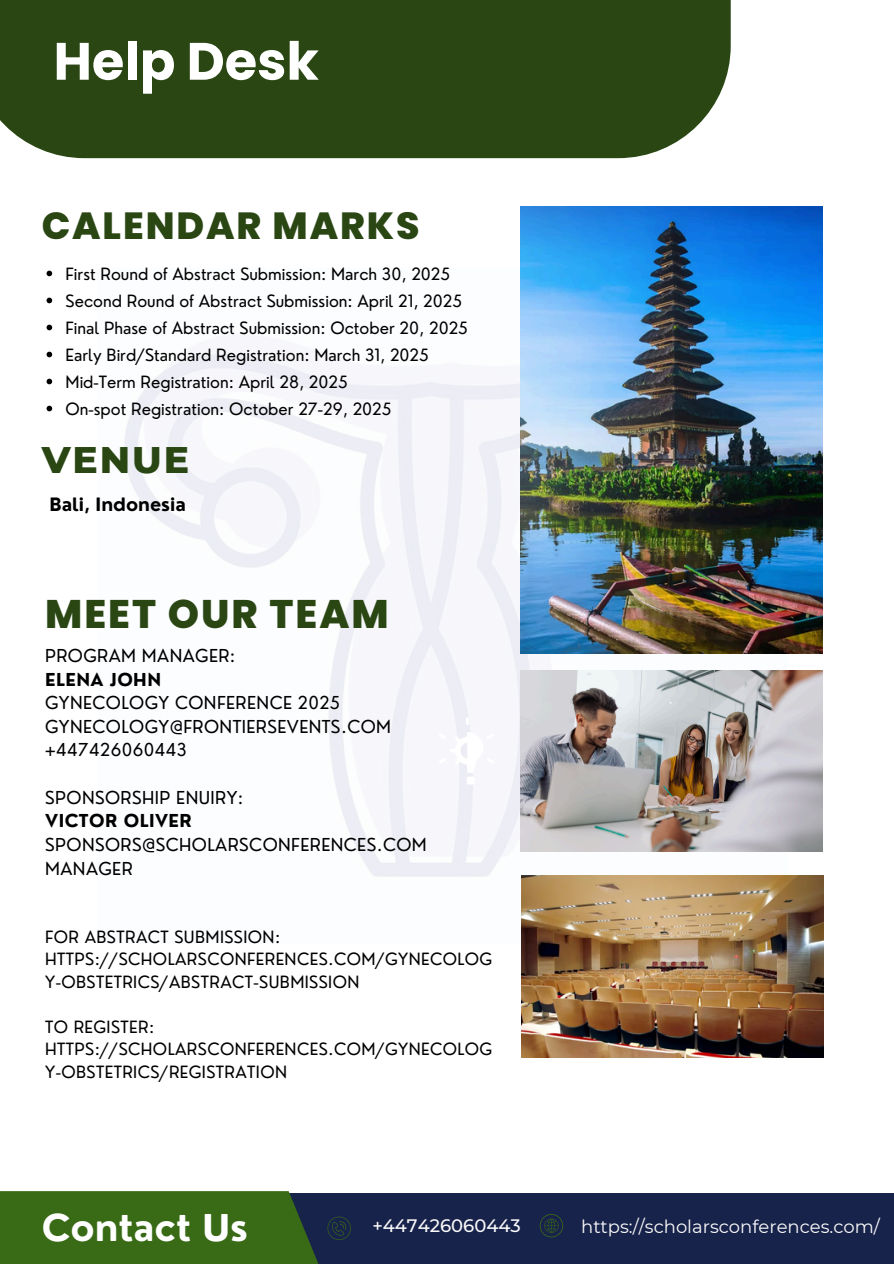
<style>
.page{position:relative;width:894px;height:1264px;background:#fff}
.page>*{position:absolute;margin:0;border:0;box-sizing:border-box;transform-origin:0 0}
.t1{font:700 52.5px "Poppins";color:#fff}
.t2{font:800 39.9px "Poppins";letter-spacing:.05em;color:#294613}
.t3{font:800 37.8px "Poppins";letter-spacing:.05em;color:#294613}
.t4{font:800 37.8px "Montserrat";letter-spacing:.05em;color:#294613}
.t5{font:700 36px "Nourd";color:#fff}
.t6{font:18px "Montserrat";color:#fafafa}
.t7{font:700 18px "Nourd";color:#000}
.t8{font:500 18px "Montserrat";color:#fafafa}
.t9{font:17.4px/23.7px "Nourd";letter-spacing:.025em;color:#000}
.t10{font:16.5px "Nourd";color:#000}
.t11{font:16.5px/22.5px "Nourd";letter-spacing:.025em;color:#000}
.s1{font-weight:700}
</style>
<div class="page">
<div style="left:211px;top:1192px;width:682px;height:71px;background:#18234b"></div>
<svg style="left:0;top:1191px;width:452px;height:72px;fill:#396a15"></svg>
<svg style="left:539px;top:1214px;width:24px;height:23px"></svg>
<svg style="left:327px;top:1216px;width:24px;height:23px"></svg>
<img style="left:124px;top:354px;width:663px;height:523px">
<svg style="left:438px;top:717px;width:55px;height:67px"></svg>
<div style="left:0;top:0;width:730px;height:158px;background:#294613"></div>
<img style="left:520px;top:206px;width:302px;height:447px">
<img style="left:520px;top:670px;width:302px;height:181px">
<img style="left:521px;top:875px;width:301px;height:182px">
<svg style="left:47px;top:271px;width:5px;height:5px"></svg>
<svg style="left:47px;top:298px;width:5px;height:5px"></svg>
<svg style="left:47px;top:325px;width:5px;height:5px"></svg>
<svg style="left:47px;top:352px;width:5px;height:5px"></svg>
<svg style="left:47px;top:379px;width:5px;height:5px"></svg>
<svg style="left:47px;top:406px;width:5px;height:5px"></svg>
<p class="t1" style="left:53px;top:25px;width:267px">Help Desk</p>
<p class="t3" style="left:42px;top:199px;width:379px">CALENDAR MARKS</p>
<p class="t10" style="left:66px;top:263px;width:386px">First Round of Abstract Submission: March 30, 2025</p>
<p class="t10" style="left:66px;top:290px;width:398px">Second Round of Abstract Submission: April 21, 2025</p>
<p class="t10" style="left:66px;top:317px;width:403px">Final Phase of Abstract Submission: October 20, 2025</p>
<p class="t10" style="left:66px;top:344px;width:364px">Early Bird/Standard Registration: March 31, 2025</p>
<p class="t10" style="left:66px;top:371px;width:283px">Mid-Term Registration: April 28, 2025</p>
<p class="t10" style="left:66px;top:398px;width:327px">On-spot Registration: October 27-29, 2025</p>
<p class="t4" style="left:42px;top:436px;width:149px">VENUE</p>
<h2 class="t7" style="left:49px;top:493px;width:138px">Bali, Indonesia</h2>
<p class="t2" style="left:45px;top:585px;width:345px">MEET OUR TEAM</p>
<h2 class="t9" style="left:45px;top:643px;width:347px">PROGRAM MANAGER:<br><span class="s1">ELENA JOHN<br></span>GYNECOLOGY CONFERENCE 2025<br>GYNECOLOGY@FRONTIERSEVENTS.COM +447426060443</h2>
<h4 class="t9" style="left:45px;top:785px;width:383px">SPONSORSHIP ENUIRY:<br><span class="s1">VICTOR OLIVER<br></span>SPONSORS@SCHOLARSCONFERENCES.COM<br>MANAGER</h4>
<h4 class="t11" style="left:45px;top:925px;width:448px">FOR ABSTRACT SUBMISSION:<br>HTTPS://SCHOLARSCONFERENCES.COM/GYNECOLOG<br>Y-OBSTETRICS/ABSTRACT-SUBMISSION</h4>
<p class="t11" style="left:45px;top:1015px;width:448px">TO REGISTER:<br>HTTPS://SCHOLARSCONFERENCES.COM/GYNECOLOG<br>Y-OBSTETRICS/REGISTRATION</p>
<h1 class="t5" style="left:42px;top:1204px;width:208px">Contact Us</h1>
<p class="t8" style="left:372px;top:1213px;width:150px">+447426060443</p>
<h2 class="t6" style="left:581px;top:1215px;width:300px">https://scholarsconferences.com/</h2>
</div>
